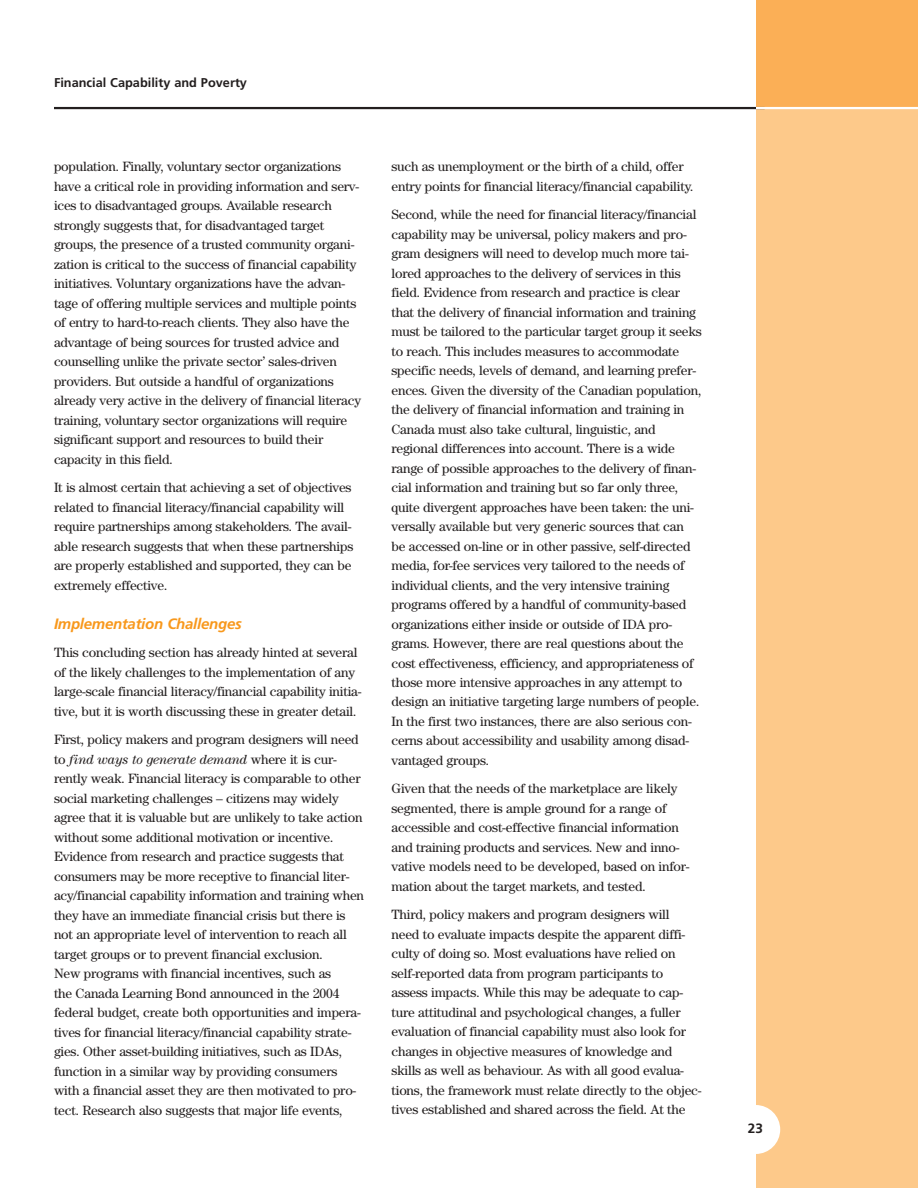
<style>
.page{position:relative;width:918px;height:1188px;background:#fff}
.page>*{position:absolute;margin:0;border:0;box-sizing:border-box;transform-origin:0 0}
.t1{font:italic 700 15px "Frutiger";letter-spacing:-.015em;color:#f8981c}
.t2{font:13.5px/19.5px "Century";letter-spacing:-.015em;color:#231f1f}
.t3{font:700 13.5px "Frutiger";color:#231f1f}
.t4{font:700 12.75px "Frutiger";color:#231f1f}
.s1{font-style:italic}
</style>
<div class="page">
<div style="left:756px;top:109px;width:162px;height:1079px;background:#fdc98a"></div>
<div style="left:756px;top:0;width:162px;height:109px;background:#fbaf56"></div>
<hr style="left:54px;top:107px;width:711px;height:2px;background:#231f1f">
<hr style="left:756px;top:107px;width:162px;height:2px;background:#fff">
<div style="left:731px;top:1105px;width:49px;height:49px;background:#fff;border-radius:50%"></div>
<p class="t4" style="left:54px;top:78px;width:195px">Financial Capability and Poverty</p>
<p class="t2" style="left:54px;top:158px;width:309px">population. Finally, voluntary sector organizations have a critical role in providing information and serv&shy;ices to disadvantaged groups. Available research strongly suggests that, for disadvantaged target groups, the presence of a trusted community organi&shy;zation is critical to the success of financial capability initiatives. Voluntary organizations have the advan&shy;tage of offering multiple services and multiple points of entry to hard-to-reach clients. They also have the advantage of being sources for trusted advice and counselling unlike the private sector’ sales-driven providers. But outside a handful of organizations already very active in the delivery of financial literacy training, voluntary sector organizations will require significant support and resources to build their capacity in this field.</p>
<p class="t2" style="left:54px;top:479px;width:301px">It is almost certain that achieving a set of objectives related to financial literacy/financial capability will require partnerships among stakeholders. The avail&shy;able research suggests that when these partnerships are properly established and supported, they can be extremely effective.</p>
<p class="t1" style="left:54px;top:618px;width:189px">Implementation Challenges</p>
<p class="t2" style="left:54px;top:644px;width:309px">This concluding section has already hinted at several of the likely challenges to the implementation of any large-scale financial literacy/financial capability initia&shy;tive, but it is worth discussing these in greater detail.</p>
<p class="t2" style="left:54px;top:731px;width:312px">First, policy makers and program designers will need to <span class="s1">find ways to generate demand</span> where it is cur&shy;rently weak. Financial literacy is comparable to other social marketing challenges – citizens may widely agree that it is valuable but are unlikely to take action without some additional motivation or incentive.<br>Evidence from research and practice suggests that consumers may be more receptive to financial liter&shy;acy/financial capability information and training when they have an immediate financial crisis but there is not an appropriate level of intervention to reach all target groups or to prevent financial exclusion.<br>New programs with financial incentives, such as<br>the Canada Learning Bond announced in the 2004 federal budget, create both opportunities and impera&shy;tives for financial literacy/financial capability strate&shy;gies. Other asset-building initiatives, such as IDAs, function in a similar way by providing consumers with a financial asset they are then motivated to pro&shy;tect. Research also suggests that major life events,</p>
<p class="t2" style="left:392px;top:158px;width:304px">such as unemployment or the birth of a child, offer entry points for financial literacy/financial capability.</p>
<p class="t2" style="left:392px;top:206px;width:312px">Second, while the need for financial literacy/financial capability may be universal, policy makers and pro&shy;gram designers will need to develop much more tai&shy;lored approaches to the delivery of services in this field. Evidence from research and practice is clear that the delivery of financial information and training must be tailored to the particular target group it seeks to reach. This includes measures to accommodate specific needs, levels of demand, and learning prefer&shy;ences. Given the diversity of the Canadian population, the delivery of financial information and training in Canada must also take cultural, linguistic, and regional differences into account. There is a wide range of possible approaches to the delivery of finan&shy;cial information and training but so far only three, quite divergent approaches have been taken: the uni&shy;versally available but very generic sources that can<br>be accessed on-line or in other passive, self-directed media, for-fee services very tailored to the needs of individual clients, and the very intensive training programs offered by a handful of community-based organizations either inside or outside of IDA pro&shy;grams. However, there are real questions about the cost effectiveness, efficiency, and appropriateness of those more intensive approaches in any attempt to design an initiative targeting large numbers of people.<br>In the first two instances, there are also serious con&shy;cerns about accessibility and usability among disad&shy;vantaged groups.</p>
<p class="t2" style="left:392px;top:780px;width:300px">Given that the needs of the marketplace are likely segmented, there is ample ground for a range of accessible and cost-effective financial information and training products and services. New and inno&shy;vative models need to be developed, based on infor&shy;mation about the target markets, and tested.</p>
<p class="t2" style="left:392px;top:906px;width:312px">Third, policy makers and program designers will<br>need to evaluate impacts despite the apparent diffi&shy;culty of doing so. Most evaluations have relied on self-reported data from program participants to assess impacts. While this may be adequate to cap&shy;ture attitudinal and psychological changes, a fuller evaluation of financial capability must also look for changes in objective measures of knowledge and skills as well as behaviour. As with all good evalua&shy;tions, the framework must relate directly to the objec&shy;tives established and shared across the field. At the</p>
<p class="t3" style="left:748px;top:1123px;width:17px">23</p>
</div>
